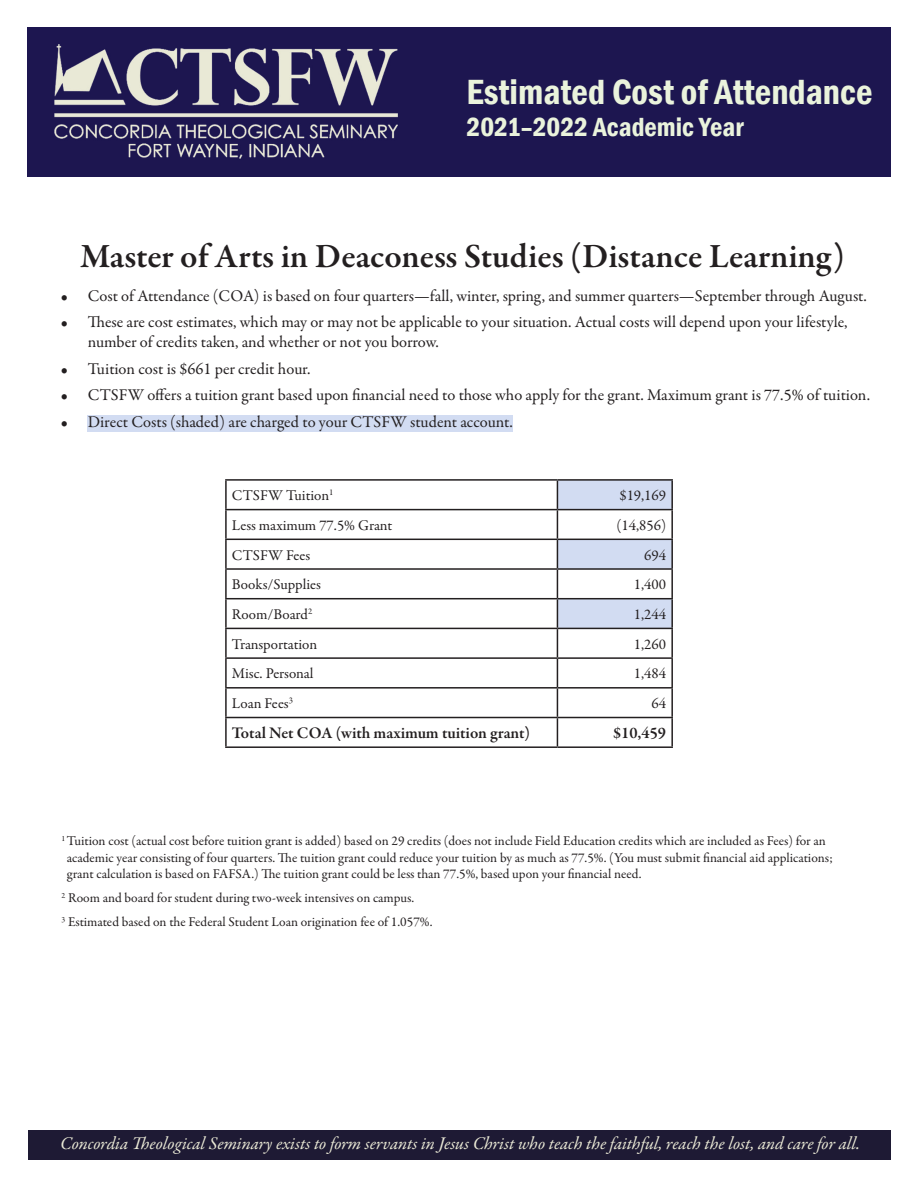
<style>
.page{position:relative;width:918px;height:1188px;background:#fff}
.page>*{position:absolute;margin:0;border:0;box-sizing:border-box;transform-origin:0 0}
.t1{font:600 condensed 36px "Franklin Gothic";color:#eaf3dc}
.t2{font:600 34.5px "Garamond Premr Pro";color:#231f20}
.t3{font:600 condensed 27px "Franklin Gothic";color:#eaf3dc}
.t4{font:italic 18px "Garamond Premr Pro";letter-spacing:-.005em;color:#eae9d6}
.t5{font:16.5px/19.8px "Garamond Premr Pro";color:#231f20}
.t6{font:600 16.5px "Garamond Premr Pro";color:#231f20}
.t7{font:15px "Garamond Premr Pro";color:#231f20}
.t8{font:13.5px/16.2px "Garamond Premr Pro";color:#231f20}
</style>
<div class="page">
<div style="left:28px;top:1130px;width:863px;height:30px;background:#1e1a34"></div>
<hr style="left:225px;top:479px;width:332px;height:2px;background:#231f20">
<hr style="left:225px;top:481px;width:2px;height:28px;background:#231f20">
<hr style="left:557px;top:479px;width:116px;height:2px;background:#231f20">
<hr style="left:671px;top:481px;width:2px;height:28px;background:#231f20">
<hr style="left:225px;top:509px;width:332px;height:1px;background:#231f20">
<hr style="left:225px;top:510px;width:2px;height:29px;background:#231f20">
<hr style="left:557px;top:509px;width:116px;height:1px;background:#231f20">
<hr style="left:671px;top:510px;width:2px;height:29px;background:#231f20">
<hr style="left:225px;top:539px;width:332px;height:1px;background:#231f20">
<hr style="left:225px;top:540px;width:2px;height:28px;background:#231f20">
<hr style="left:557px;top:539px;width:116px;height:1px;background:#231f20">
<hr style="left:671px;top:540px;width:2px;height:28px;background:#231f20">
<hr style="left:225px;top:568px;width:332px;height:2px;background:#231f20">
<hr style="left:225px;top:570px;width:2px;height:28px;background:#231f20">
<hr style="left:557px;top:568px;width:116px;height:2px;background:#231f20">
<hr style="left:671px;top:570px;width:2px;height:28px;background:#231f20">
<hr style="left:225px;top:598px;width:332px;height:1px;background:#231f20">
<hr style="left:225px;top:599px;width:2px;height:29px;background:#231f20">
<hr style="left:557px;top:598px;width:116px;height:1px;background:#231f20">
<hr style="left:671px;top:599px;width:2px;height:29px;background:#231f20">
<hr style="left:225px;top:628px;width:332px;height:1px;background:#231f20">
<hr style="left:225px;top:629px;width:2px;height:28px;background:#231f20">
<hr style="left:557px;top:628px;width:116px;height:1px;background:#231f20">
<hr style="left:671px;top:629px;width:2px;height:28px;background:#231f20">
<hr style="left:225px;top:657px;width:332px;height:2px;background:#231f20">
<hr style="left:225px;top:659px;width:2px;height:28px;background:#231f20">
<hr style="left:557px;top:657px;width:116px;height:2px;background:#231f20">
<hr style="left:671px;top:659px;width:2px;height:28px;background:#231f20">
<hr style="left:225px;top:687px;width:332px;height:2px;background:#231f20">
<hr style="left:225px;top:689px;width:2px;height:28px;background:#231f20">
<hr style="left:557px;top:687px;width:116px;height:2px;background:#231f20">
<hr style="left:671px;top:689px;width:2px;height:28px;background:#231f20">
<hr style="left:225px;top:717px;width:332px;height:1px;background:#231f20">
<hr style="left:225px;top:718px;width:2px;height:28px;background:#231f20">
<hr style="left:557px;top:717px;width:116px;height:1px;background:#231f20">
<svg style="left:557px;top:480px;width:115px;height:266px"></svg>
<hr style="left:671px;top:718px;width:2px;height:28px;background:#231f20">
<hr style="left:225px;top:746px;width:332px;height:2px;background:#231f20">
<hr style="left:557px;top:746px;width:116px;height:2px;background:#231f20">
<img style="left:28px;top:27px;width:863px;height:149px">
<div style="left:88px;top:415px;width:425px;height:16px;background:#d2dcf2"></div>
<h1 class="t1" style="left:467px;top:68px;width:408px">Estimated Cost of Attendance</h1>
<h3 class="t3" style="left:467px;top:109px;width:279px">2021–2022 Academic Year</h3>
<h2 class="t2" style="left:80px;top:236px;width:766px">Master of Arts in Deaconess Studies (Distance Learning)</h2>
<p class="t5" style="left:61px;top:286px;width:808px">• Cost of Attendance (COA) is based on four quarters—fall, winter, spring, and summer quarters—September through August.</p>
<p class="t5" style="left:88px;top:313px;width:761px;text-indent:-27px">• These are cost estimates, which may or may not be applicable to your situation. Actual costs will depend upon your lifestyle, number of credits taken, and whether or not you borrow.</p>
<p class="t5" style="left:61px;top:359px;width:251px">• Tuition cost is $661 per credit hour.</p>
<p class="t5" style="left:61px;top:386px;width:811px">• CTSFW offers a tuition grant based upon financial need to those who apply for the grant. Maximum grant is 77.5% of tuition.</p>
<p class="t5" style="left:61px;top:412px;width:454px">• Direct Costs (shaded) are charged to your CTSFW student account.</p>
<p class="t7" style="left:232px;top:486px;width:103px">CTSFW Tuition<sup>1</sup></p>
<p class="t7" style="left:619px;top:486px;width:48px">$19,169</p>
<p class="t7" style="left:232px;top:516px;width:162px">Less maximum 77.5% Grant</p>
<p class="t7" style="left:616px;top:516px;width:51px">(14,856)</p>
<p class="t7" style="left:232px;top:546px;width:80px">CTSFW Fees</p>
<p class="t7" style="left:644px;top:546px;width:23px">694</p>
<p class="t7" style="left:232px;top:576px;width:91px">Books/Supplies</p>
<p class="t7" style="left:634px;top:576px;width:34px">1,400</p>
<p class="t7" style="left:232px;top:605px;width:82px">Room/Board<sup>2</sup></p>
<p class="t7" style="left:634px;top:605px;width:34px">1,244</p>
<p class="t7" style="left:232px;top:635px;width:87px">Transportation</p>
<p class="t7" style="left:634px;top:635px;width:34px">1,260</p>
<p class="t7" style="left:232px;top:665px;width:83px">Misc. Personal</p>
<p class="t7" style="left:634px;top:665px;width:34px">1,484</p>
<p class="t7" style="left:232px;top:694px;width:63px">Loan Fees<sup>3</sup></p>
<p class="t7" style="left:652px;top:694px;width:16px">64</p>
<p class="t6" style="left:232px;top:723px;width:300px">Total Net COA (with maximum tuition grant)</p>
<p class="t6" style="left:613px;top:723px;width:55px">$10,459</p>
<p class="t8" style="left:67px;top:833px;width:767px;text-indent:-5px"><sup>1</sup> Tuition cost (actual cost before tuition grant is added) based on 29 credits (does not include Field Education credits which are included as Fees) for an academic year consisting of four quarters. The tuition grant could reduce your tuition by as much as 77.5%. (You must submit financial aid applications; grant calculation is based on FAFSA.) The tuition grant could be less than 77.5%, based upon your financial need.</p>
<p class="t8" style="left:62px;top:886px;width:372px;line-height:24.3px"><sup>2</sup> Room and board for student during two-week intensives on campus.<br><sup>3</sup> Estimated based on the Federal Student Loan origination fee of 1.057%.</p>
<h3 class="t4" style="left:60px;top:1132px;width:801px">Concordia Theological Seminary exists to form servants in Jesus Christ who teach the faithful, reach the lost, and care for all.</h3>
</div>
